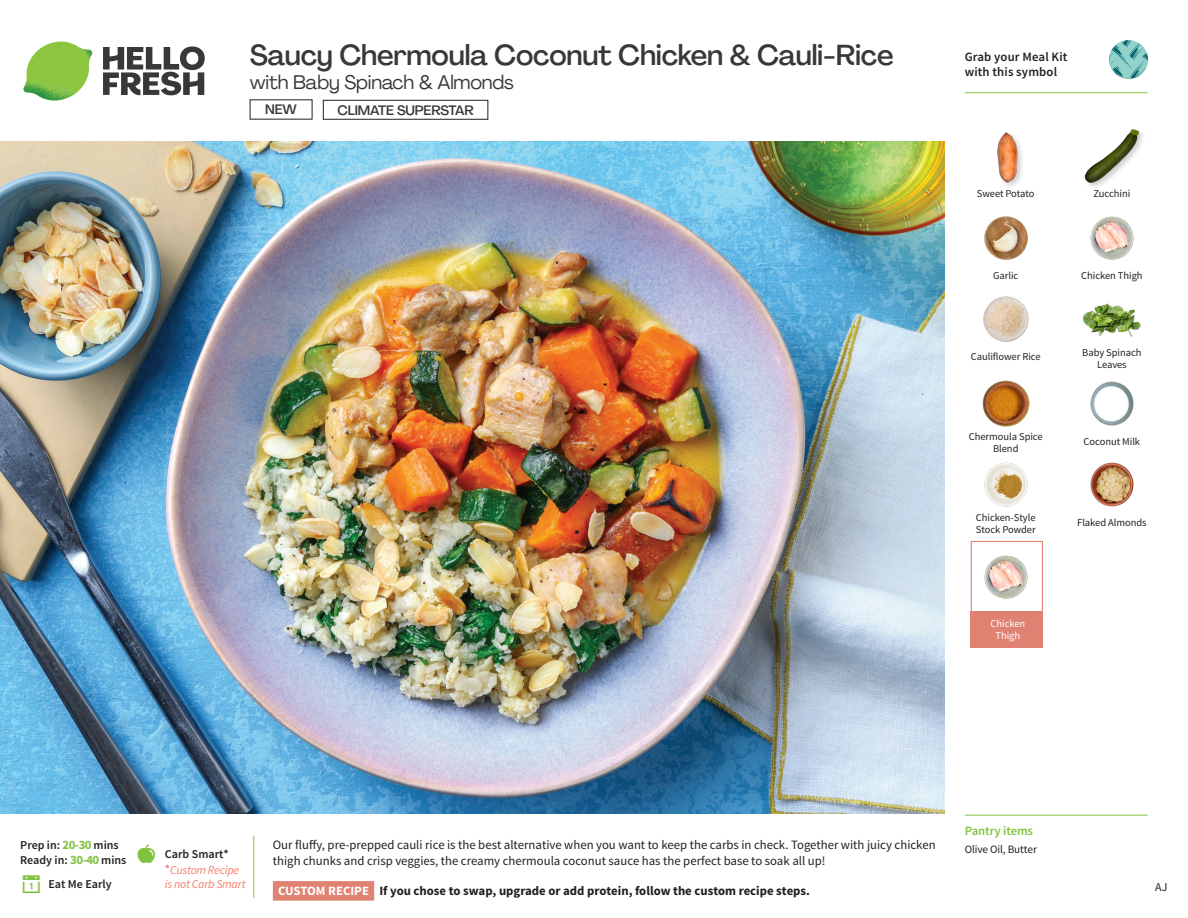
<style>
.page{position:relative;width:1188px;height:918px;background:#fff}
.page>*{position:absolute;margin:0;border:0;box-sizing:border-box;transform-origin:0 0}
._15_Titel_UK{font:500 28.5px "Agrandir";letter-spacing:-.01em;color:#383839}
._15_Titel_UK-2{font:19.5px "Agrandir";letter-spacing:-.01em;color:#383839}
.t1{font:500 13.5px "Agrandir";letter-spacing:-.01em;color:#383839}
.Step_6_Text_AU{font:12.75px/16.5px "Source Sans Pro";color:#231f20}
.Step_6_Text_AU-2{font:700 12.75px "Source Sans Pro";color:#231f20}
.t2{font:600 12.75px/15px "Source Sans Pro";letter-spacing:.01em;color:#231f20}
._04_Headers_Front{font:600 12.75px "Source Sans Pro";letter-spacing:-.01em;color:#81c340}
._04_Intro{font:600 12px "Source Sans Pro";color:#231f20}
._04_Intro-2{font:italic 12px/14.4px "Source Sans Pro";letter-spacing:-.02em;color:#f4806e}
.t3{font:12px "Source Sans Pro";color:#231f20}
._05_Pantry{font:11.25px "Source Sans Pro";letter-spacing:-.01em;color:#231f20}
._18_FRONT_ingredient{font:10.5px/12px "Source Sans Pro";letter-spacing:-.005em;color:#231f20;text-align:center}
._18_FRONT_ingredient-2{font:10.5px/12px "Source Sans Pro";letter-spacing:-.005em;color:#fff;text-align:center}
.s1{font-weight:700;font-size:12.75px;color:#81c340}
.s2{font-weight:600;font-style:normal}
.s3{color:#fff}
</style>
<div class="page">
<svg style="left:103px;top:46px;width:102px;height:49px"></svg>
<img style="left:23px;top:42px;width:69px;height:59px">
<svg style="left:253px;top:835px;width:122px;height:66px"></svg>
<img style="left:0;top:142px;width:945px;height:672px">
<div style="left:323px;top:100px;width:165px;height:19px;border:1px solid #231f20"></div>
<img style="left:1083px;top:303px;width:58px;height:34px">
<img style="left:1090px;top:381px;width:44px;height:45px">
<img style="left:982px;top:380px;width:48px;height:47px">
<img style="left:984px;top:462px;width:44px;height:45px">
<img style="left:983px;top:297px;width:45px;height:44px">
<img style="left:984px;top:216px;width:44px;height:44px">
<img style="left:1090px;top:216px;width:44px;height:44px">
<div style="left:996px;top:131px;width:28px;height:58px;background:#231f20;opacity:.2"></div>
<img style="left:996px;top:131px;width:28px;height:54px">
<div style="left:1084px;top:128px;width:62px;height:62px;background:#231f20;opacity:.2"></div>
<img style="left:1084px;top:128px;width:57px;height:57px">
<img style="left:1090px;top:462px;width:44px;height:45px">
<div style="left:971px;top:611px;width:72px;height:37px;background:#df8272"></div>
<div style="left:971px;top:541px;width:72px;height:72px;border:1px solid #df8272"></div>
<img style="left:984px;top:555px;width:44px;height:44px">
<hr style="left:965px;top:815px;width:183px;height:1px;background:#81c340">
<svg style="left:1091px;top:40px;width:57px;height:54px"></svg>
<hr style="left:965px;top:92px;width:183px;height:1px;background:#81c340">
<p class="_15_Titel_UK" style="left:250px;top:37px;width:645px">Saucy Chermoula Coconut Chicken &amp; Cauli-Rice</p>
<p class="_15_Titel_UK-2" style="left:250px;top:71px;width:265px">with Baby Spinach &amp; Almonds</p>
<p class="t1" style="left:265px;top:101px;width:33px">NEW</p>
<p class="t1" style="left:337px;top:102px;width:138px">CLIMATE SUPERSTAR</p>
<p class="t2" style="left:965px;top:50px;width:104px">Grab your Meal Kit with this symbol</p>
<p class="_18_FRONT_ingredient" style="left:977px;top:188px;width:59px">Sweet Potato</p>
<p class="_18_FRONT_ingredient" style="left:1094px;top:188px;width:38px">Zucchini</p>
<p class="_18_FRONT_ingredient" style="left:993px;top:270px;width:27px">Garlic</p>
<p class="_18_FRONT_ingredient" style="left:1081px;top:270px;width:63px">Chicken Thigh</p>
<p class="_18_FRONT_ingredient" style="left:971px;top:351px;width:71px">Cauliflower Rice</p>
<p class="_18_FRONT_ingredient" style="left:1082px;top:346px;width:61px">Baby Spinach<br>Leaves</p>
<p class="_18_FRONT_ingredient" style="left:969px;top:431px;width:75px">Chermoula Spice<br>Blend</p>
<p class="_18_FRONT_ingredient" style="left:1084px;top:435px;width:58px">Coconut Milk</p>
<p class="_18_FRONT_ingredient" style="left:976px;top:512px;width:61px;text-align:left">Chicken-Style<br>Stock Powder</p>
<p class="_18_FRONT_ingredient" style="left:1077px;top:516px;width:71px">Flaked Almonds</p>
<p class="_18_FRONT_ingredient-2" style="left:991px;top:617px;width:36px">Chicken<br>Thigh</p>
<p class="_04_Intro" style="left:20px;top:838px;width:100px">Prep in: <span class="s1">20-30</span> mins</p>
<p class="_04_Intro" style="left:20px;top:853px;width:108px">Ready in: <span class="s1">30-40</span> mins</p>
<p class="_04_Intro" style="left:48px;top:876px;width:65px">Eat Me Early</p>
<p class="_04_Intro" style="left:165px;top:846px;width:65px">Carb Smart*</p>
<p class="_04_Intro-2" style="left:165px;top:863px;width:82px"><span class="s2">*</span>Custom Recipe is not Carb Smart</p>
<p class="Step_6_Text_AU" style="left:273px;top:837px;width:664px">Our fluffy, pre-prepped cauli rice is the best alternative when you want to keep the carbs in check. Together with juicy chicken thigh chunks and crisp veggies, the creamy chermoula coconut sauce has the perfect base to soak all up!</p>
<p class="Step_6_Text_AU-2" style="left:278px;top:882px;width:533px"><span class="s3">CUSTOM RECIPE</span> If you chose to swap, upgrade or add protein, follow the custom recipe steps.</p>
<p class="_04_Headers_Front" style="left:965px;top:822px;width:70px">Pantry items</p>
<p class="_05_Pantry" style="left:965px;top:842px;width:74px">Olive Oil, Butter</p>
<p class="t3" style="left:1155px;top:879px;width:14px">AJ</p>
</div>
